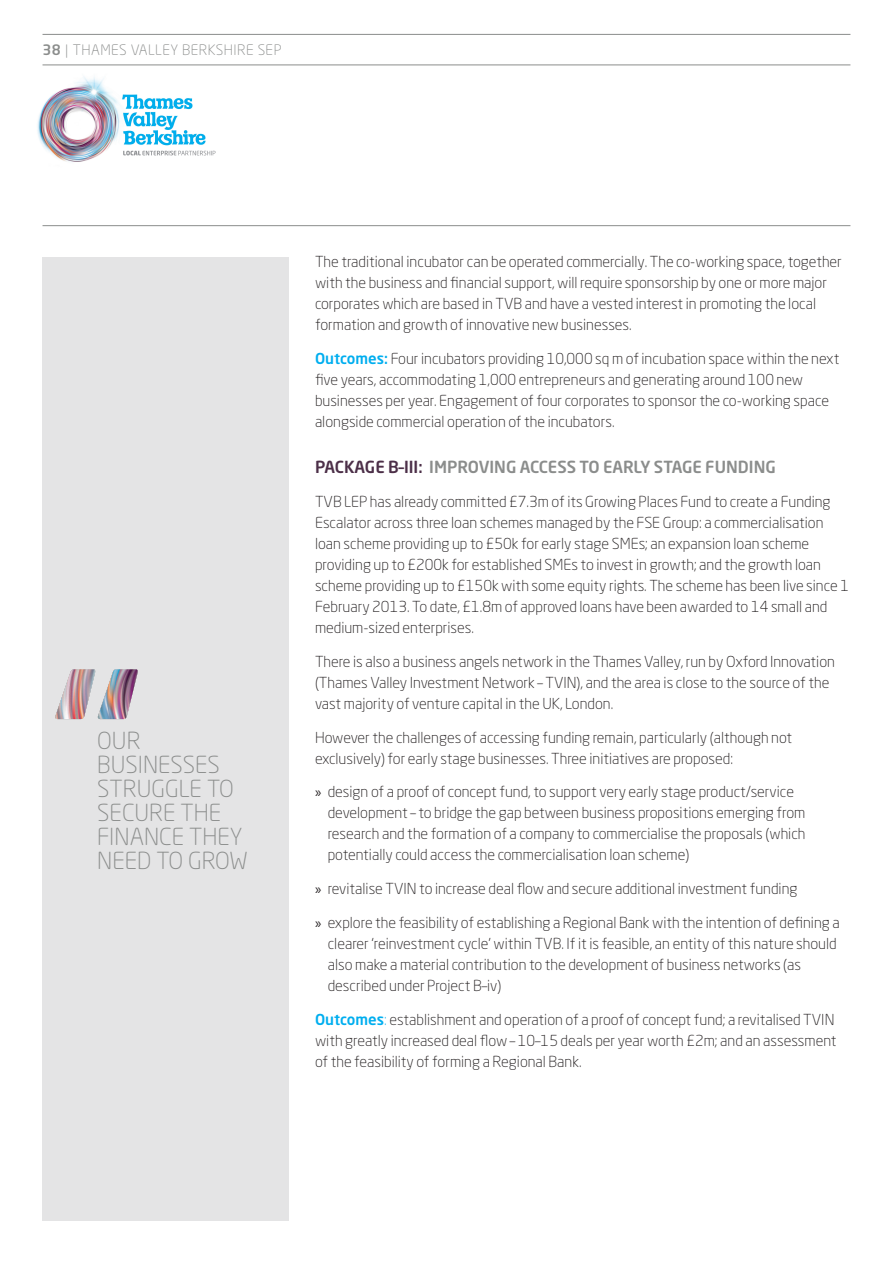
<style>
.page{position:relative;width:893px;height:1263px;background:#fff}
.page>*{position:absolute;margin:0;border:0;box-sizing:border-box;transform-origin:0 0}
.Pullouts_-_margin{font:300 23.25px/24px "Neo Sans Std";color:#8b8d8c}
.Heading_2{font:500 16.5px "Neo Sans Std";color:#8b8d8c}
.Body_text_1{font:300 15px/21px "Neo Sans Std";color:#231f20}
.t1{font:300 14.25px "Neo Sans Std";letter-spacing:.03em;color:#8b8d8c}
.s1{font-weight:500}
.s2{font-weight:500;color:#00aeef}
.s3{color:#4c2f48}
.s4{font-family:"Myriad Pro";font-weight:400}
.s5{color:#00aeef}
</style>
<div class="page">
<hr style="left:43px;top:225px;width:807px;height:1px;background:#8b8d8c">
<hr style="left:43px;top:65px;width:807px;height:1px;background:#8b8d8c">
<hr style="left:43px;top:34px;width:807px;height:1px;background:#8b8d8c">
<div style="left:43px;top:257px;width:246px;height:963px;background:#e4e4e5"></div>
<img style="left:37px;top:76px;width:179px;height:86px">
<img style="left:55px;top:669px;width:83px;height:50px">
<p class="t1" style="left:43px;top:41px;width:240px"><span class="s1">38</span> | THAMES VALLEY BERKSHIRE SEP</p>
<p class="Pullouts_-_margin" style="left:97px;top:728px;width:152px">OUR<br>BUSINESSES<br>STRUGGLE TO<br>SECURE THE<br>FINANCE THEY<br>NEED TO GROW</p>
<p class="Body_text_1" style="left:315px;top:251px;width:528px">The traditional incubator can be operated commercially. The co-working space, together with the business and financial support, will require sponsorship by one or more major corporates which are based in TVB and have a vested interest in promoting the local formation and growth of innovative new businesses.</p>
<p class="Body_text_1" style="left:315px;top:348px;width:526px"><span class="s2">Outcomes:</span> Four incubators providing 10,000 sq m of incubation space within the next five years, accommodating 1,000 entrepreneurs and generating around 100 new businesses per year. Engagement of four corporates to sponsor the co-working space alongside commercial operation of the incubators.</p>
<p class="Heading_2" style="left:315px;top:457px;width:462px"><span class="s3">PACKAGE B–III:</span> IMPROVING ACCESS TO EARLY STAGE FUNDING</p>
<p class="Body_text_1" style="left:315px;top:491px;width:536px">TVB LEP has already committed £7.3m of its Growing Places Fund to create a Funding Escalator across three loan schemes managed by the FSE Group: a commercialisation loan scheme providing up to £50k for early stage SMEs; an expansion loan scheme providing up to £200k for established SMEs to invest in growth; and the growth loan scheme providing up to £150k with some equity rights. The scheme has been live since 1<br>February 2013. To date, £1.8m of approved loans have been awarded to 14 small and medium-sized enterprises.</p>
<p class="Body_text_1" style="left:315px;top:651px;width:521px">There is also a business angels network in the Thames Valley, run by Oxford Innovation (Thames Valley Investment Network – TVIN), and the area is close to the source of the vast majority of venture capital in the UK, London.</p>
<p class="Body_text_1" style="left:315px;top:726px;width:479px">However the challenges of accessing funding remain, particularly (although not exclusively) for early stage businesses. Three initiatives are proposed:</p>
<p class="Body_text_1" style="left:328px;top:781px;width:479px;text-indent:-13px"><span class="s4">»</span> design of a proof of concept fund, to support very early stage product/service development – to bridge the gap between business propositions emerging from research and the formation of a company to commercialise the proposals (which potentially could access the commercialisation loan scheme)</p>
<p class="Body_text_1" style="left:315px;top:878px;width:484px"><span class="s4">»</span> revitalise TVIN to increase deal flow and secure additional investment funding</p>
<p class="Body_text_1" style="left:328px;top:912px;width:513px;text-indent:-13px"><span class="s4">»</span> explore the feasibility of establishing a Regional Bank with the intention of defining a clearer ‘reinvestment cycle’ within TVB. If it is feasible, an entity of this nature should also make a material contribution to the development of business networks (as described under Project B–iv)</p>
<p class="Body_text_1" style="left:315px;top:1008px;width:523px"><span class="s2">Outcomes</span><span class="s5">:</span> establishment and operation of a proof of concept fund; a revitalised TVIN with greatly increased deal flow – 10–15 deals per year worth £2m; and an assessment of the feasibility of forming a Regional Bank.</p>
</div>
